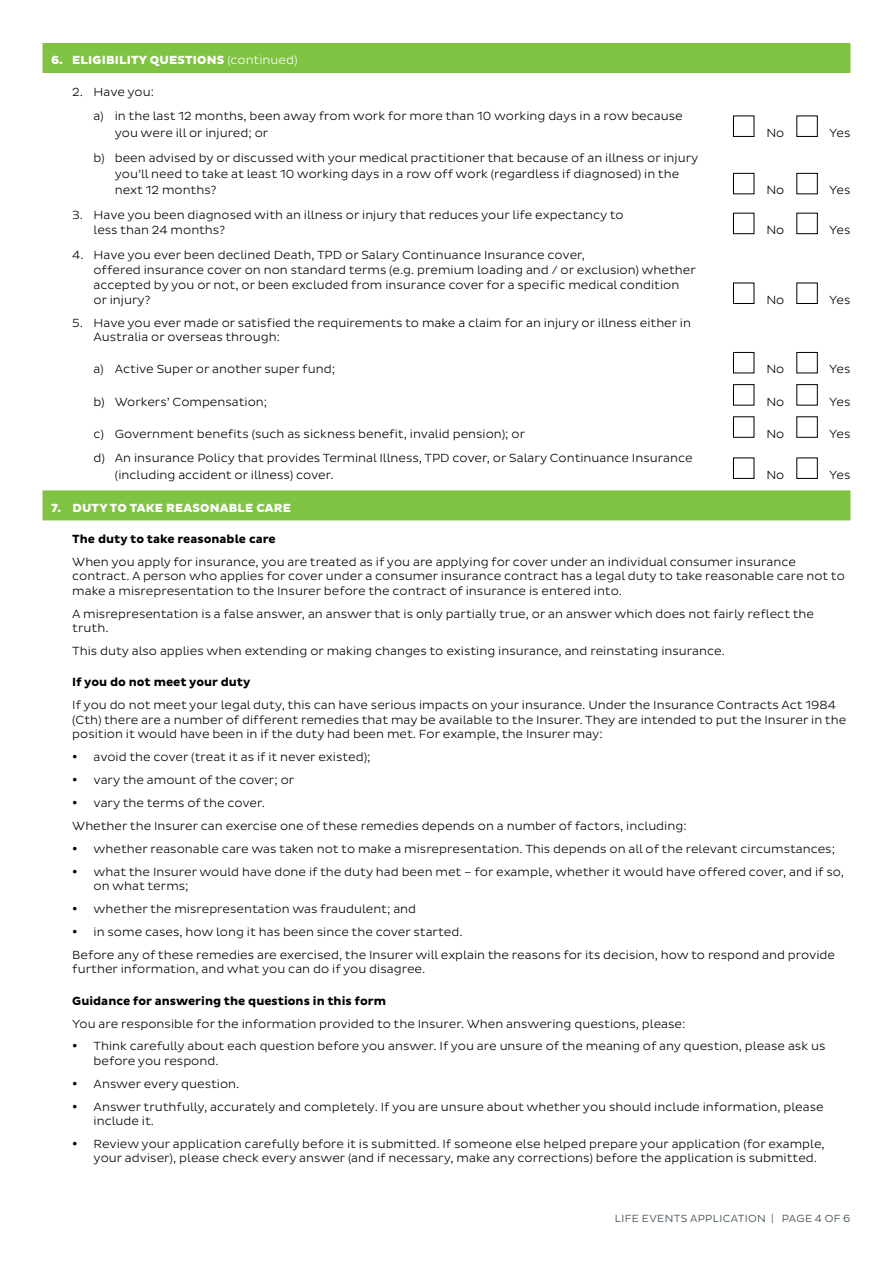
<style>
.page{position:relative;width:893px;height:1263px;background:#fff}
.page>*{position:absolute;margin:0;border:0;box-sizing:border-box;transform-origin:0 0}
.t1{font:300 12px/14.4px "Pluto Sans";color:#000}
.t2{font:700 12px "Pluto Sans";color:#000}
.t3{font:800 12px "Pluto Sans";letter-spacing:.015em;color:#fff}
.t4{font:300 10.5px "Pluto Sans";letter-spacing:.035em;color:#303e46}
.s1{font-weight:300}
</style>
<div class="page">
<div style="left:43px;top:43px;width:807px;height:30px;background:#80c343"></div>
<div style="left:43px;top:490px;width:807px;height:30px;background:#80c343"></div>
<div style="left:733px;top:116px;width:21px;height:21px;border:1px solid #000"></div>
<div style="left:796px;top:116px;width:22px;height:21px;border:1px solid #000"></div>
<div style="left:733px;top:173px;width:21px;height:21px;border:1px solid #000"></div>
<div style="left:796px;top:173px;width:22px;height:21px;border:1px solid #000"></div>
<div style="left:733px;top:213px;width:21px;height:21px;border:1px solid #000"></div>
<div style="left:796px;top:213px;width:22px;height:21px;border:1px solid #000"></div>
<div style="left:733px;top:283px;width:21px;height:21px;border:1px solid #000"></div>
<div style="left:796px;top:283px;width:22px;height:21px;border:1px solid #000"></div>
<div style="left:733px;top:352px;width:21px;height:21px;border:1px solid #000"></div>
<div style="left:796px;top:352px;width:22px;height:21px;border:1px solid #000"></div>
<div style="left:733px;top:384px;width:21px;height:21px;border:1px solid #000"></div>
<div style="left:796px;top:384px;width:22px;height:21px;border:1px solid #000"></div>
<div style="left:733px;top:416px;width:21px;height:22px;border:1px solid #000"></div>
<div style="left:796px;top:416px;width:22px;height:22px;border:1px solid #000"></div>
<div style="left:733px;top:457px;width:21px;height:22px;border:1px solid #000"></div>
<div style="left:796px;top:457px;width:22px;height:22px;border:1px solid #000"></div>
<p class="t3" style="left:51px;top:53px;width:248px">6. ELIGIBILITY QUESTIONS <span class="s1">(continued)</span></p>
<p class="t1" style="left:94px;top:79px;width:591px;line-height:24.8px;text-indent:-21px">2. Have you:<br>a) in the last 12 months, been away from work for more than 10 working days in a row because</p>
<p class="t1" style="left:115px;top:126px;width:155px">you were ill or injured; or</p>
<p class="t1" style="left:766px;top:126px;width:20px">No</p>
<p class="t1" style="left:829px;top:126px;width:23px">Yes</p>
<p class="t1" style="left:115px;top:149px;width:585px;line-height:16.4px;text-indent:-21px">b) been advised by or discussed with your medical practitioner that because of an illness or injury you’ll need to take at least 10 working days in a row off work (regardless if diagnosed) in the next 12 months?</p>
<p class="t1" style="left:766px;top:183px;width:20px">No</p>
<p class="t1" style="left:829px;top:183px;width:23px">Yes</p>
<p class="t1" style="left:94px;top:208px;width:532px;line-height:15px;text-indent:-21px">3. Have you been diagnosed with an illness or injury that reduces your life expectancy to less than 24 months?</p>
<p class="t1" style="left:94px;top:247px;width:604px;line-height:15px;text-indent:-21px">4. Have you ever been declined Death, TPD or Salary Continuance Insurance cover,<br>offered insurance cover on non standard terms (e.g. premium loading and / or exclusion) whether accepted by you or not, or been excluded from insurance cover for a specific medical condition or injury?</p>
<p class="t1" style="left:766px;top:223px;width:20px">No</p>
<p class="t1" style="left:829px;top:223px;width:23px">Yes</p>
<p class="t1" style="left:766px;top:293px;width:20px">No</p>
<p class="t1" style="left:829px;top:293px;width:23px">Yes</p>
<p class="t1" style="left:94px;top:316px;width:599px;text-indent:-21px">5. Have you ever made or satisfied the requirements to make a claim for an injury or illness either in<br>Australia or overseas through:</p>
<p class="t1" style="left:94px;top:362px;width:243px">a) Active Super or another super fund;</p>
<p class="t1" style="left:766px;top:362px;width:20px">No</p>
<p class="t1" style="left:829px;top:362px;width:23px">Yes</p>
<p class="t1" style="left:94px;top:394px;width:175px">b) Workers’ Compensation;</p>
<p class="t1" style="left:766px;top:394px;width:20px">No</p>
<p class="t1" style="left:829px;top:394px;width:23px">Yes</p>
<p class="t1" style="left:94px;top:426px;width:433px">c) Government benefits (such as sickness benefit, invalid pension); or</p>
<p class="t1" style="left:766px;top:426px;width:20px">No</p>
<p class="t1" style="left:829px;top:426px;width:23px">Yes</p>
<p class="t1" style="left:115px;top:450px;width:579px;line-height:16.4px;text-indent:-21px">d) An insurance Policy that provides Terminal Illness, TPD cover, or Salary Continuance Insurance (including accident or illness) cover.</p>
<p class="t1" style="left:766px;top:468px;width:20px">No</p>
<p class="t1" style="left:829px;top:468px;width:23px">Yes</p>
<p class="t3" style="left:51px;top:501px;width:242px">7. DUTY TO TAKE REASONABLE CARE</p>
<p class="t2" style="left:72px;top:532px;width:205px">The duty to take reasonable care</p>
<p class="t1" style="left:72px;top:555px;width:774px">When you apply for insurance, you are treated as if you are applying for cover under an individual consumer insurance contract. A person who applies for cover under a consumer insurance contract has a legal duty to take reasonable care not to make a misrepresentation to the Insurer before the contract of insurance is entered into.</p>
<p class="t1" style="left:72px;top:607px;width:743px">A misrepresentation is a false answer, an answer that is only partially true, or an answer which does not fairly reflect the truth.</p>
<p class="t1" style="left:72px;top:644px;width:654px">This duty also applies when extending or making changes to existing insurance, and reinstating insurance.</p>
<p class="t2" style="left:72px;top:675px;width:180px">If you do not meet your duty</p>
<p class="t1" style="left:72px;top:698px;width:775px">If you do not meet your legal duty, this can have serious impacts on your insurance. Under the Insurance Contracts Act 1984 (Cth) there are a number of different remedies that may be available to the Insurer. They are intended to put the Insurer in the position it would have been in if the duty had been met. For example, the Insurer may:</p>
<p class="t1" style="left:94px;top:750px;width:279px">avoid the cover (treat it as if it never existed);</p>
<p class="t1" style="left:94px;top:773px;width:202px">vary the amount of the cover; or</p>
<p class="t1" style="left:94px;top:796px;width:173px">vary the terms of the cover.</p>
<p class="t1" style="left:72px;top:819px;width:616px">Whether the Insurer can exercise one of these remedies depends on a number of factors, including:</p>
<p class="t1" style="left:94px;top:841px;width:743px">whether reasonable care was taken not to make a misrepresentation. This depends on all of the relevant circumstances;</p>
<p class="t1" style="left:94px;top:864px;width:752px">what the Insurer would have done if the duty had been met – for example, whether it would have offered cover, and if so,</p>
<p class="t1" style="left:94px;top:879px;width:97px">on what terms;</p>
<p class="t1" style="left:94px;top:902px;width:324px">whether the misrepresentation was fraudulent; and</p>
<p class="t1" style="left:94px;top:925px;width:371px">in some cases, how long it has been since the cover started.</p>
<p class="t1" style="left:72px;top:947px;width:764px">Before any of these remedies are exercised, the Insurer will explain the reasons for its decision, how to respond and provide</p>
<p class="t1" style="left:72px;top:962px;width:355px">further information, and what you can do if you disagree.</p>
<p class="t2" style="left:72px;top:994px;width:315px">Guidance for answering the questions in this form</p>
<p class="t1" style="left:94px;top:1012px;width:733px;line-height:23px;text-indent:-21px">You are responsible for the information provided to the Insurer. When answering questions, please:<br>Think carefully about each question before you answer. If you are unsure of the meaning of any question, please ask us</p>
<p class="t1" style="left:94px;top:1049px;width:732px;line-height:23px">before you respond.<br>Answer every question.<br>Answer truthfully, accurately and completely. If you are unsure about whether you should include information, please</p>
<p class="t1" style="left:94px;top:1109px;width:733px;line-height:23px">include it.<br>Review your application carefully before it is submitted. If someone else helped prepare your application (for example,</p>
<p class="t1" style="left:94px;top:1151px;width:725px">your adviser), please check every answer (and if necessary, make any corrections) before the application is submitted.</p>
<p class="t4" style="left:615px;top:1212px;width:237px">LIFE EVENTS APPLICATION | PAGE 4 OF 6</p>
</div>
